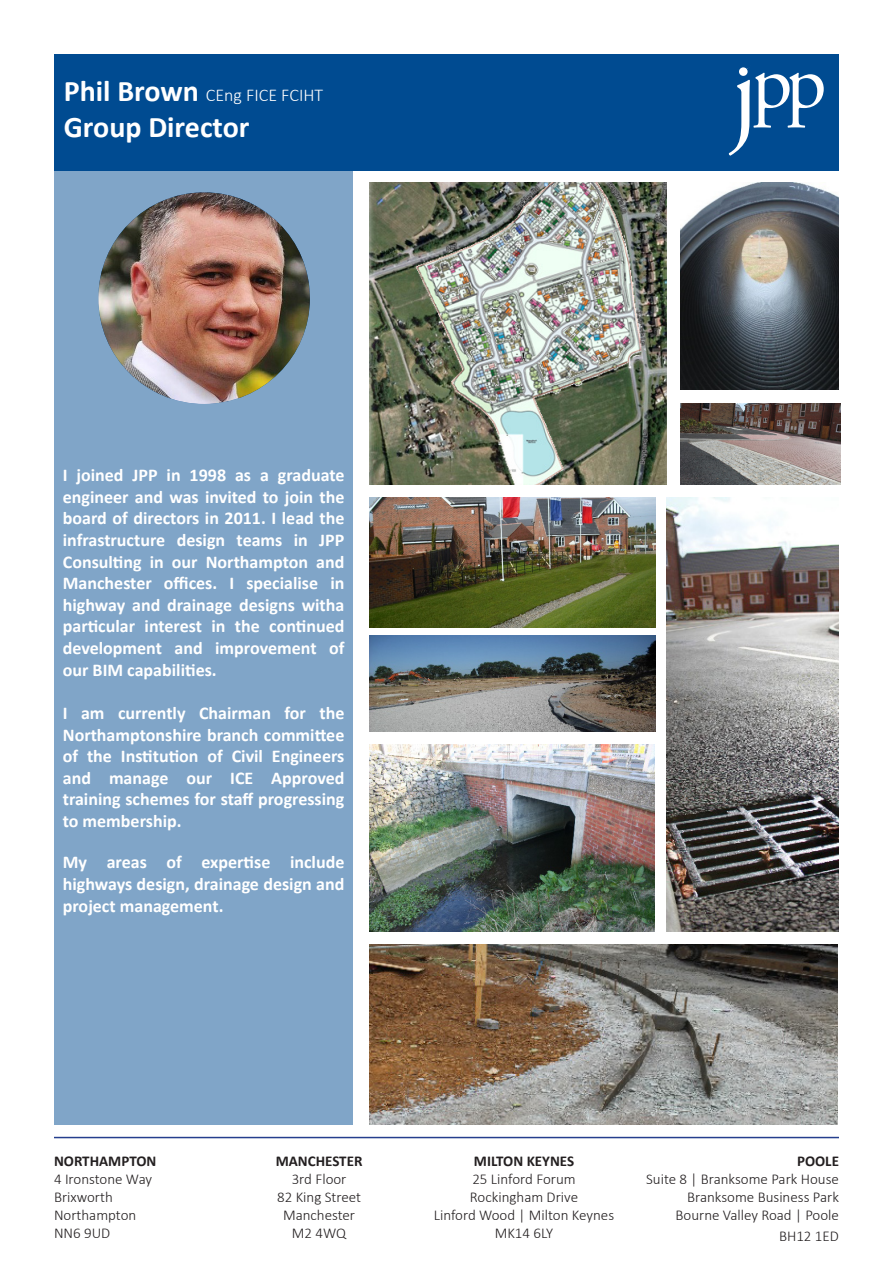
<style>
.page{position:relative;width:893px;height:1263px;background:#fff}
.page>*{position:absolute;margin:0;border:0;box-sizing:border-box;transform-origin:0 0}
.t1{font:109.65px "Adobe Garamond Pro";color:#fff}
.t2{font:80.1px "Adobe Garamond Pro";color:#fff}
.t3{font:700 30px "Calibri";color:#fff}
.t4{font:700 18px/21.6px "Calibri";color:#fff;text-align:justify}
.t5{font:300 18px "Calibri";color:#fff}
.t6{font:300 15px "Calibri";color:#231f20}
.t7{font:700 15px "Calibri";color:#231f20}
.s1{font-weight:700;font-size:30px}
</style>
<div class="page">
<div style="left:54px;top:54px;width:785px;height:116px;background:#004b91"></div>
<div style="left:54px;top:170px;width:299px;height:954px;background:#80a5c8"></div>
<hr style="left:54px;top:1137px;width:785px;height:1px;background:#253f8e">
<img style="left:98px;top:192px;width:212px;height:212px;border-radius:106px">
<div style="left:739px;top:67px;width:9px;height:9px;background:#fff;border-radius:50%"></div>
<img style="left:680px;top:404px;width:160px;height:81px">
<img style="left:680px;top:183px;width:159px;height:206px">
<img style="left:667px;top:497px;width:172px;height:434px">
<img style="left:370px;top:945px;width:468px;height:179px">
<img style="left:370px;top:183px;width:297px;height:302px">
<img style="left:370px;top:744px;width:285px;height:187px">
<img style="left:370px;top:636px;width:285px;height:95px">
<img style="left:370px;top:497px;width:285px;height:130px">
<p class="t5" style="left:64px;top:84px;width:261px"><span class="s1">Phil Brown</span> CEng FICE FCIHT</p>
<p class="t3" style="left:64px;top:106px;width:187px">Group Director</p>
<p class="t1" style="left:730px;top:26px;width:29px">j</p>
<p class="t2" style="left:752px;top:33px;width:76px">pp</p>
<p class="t4" style="left:63px;top:464px;width:283px">I joined JPP in 1998 as a graduate engineer and was invited to join the board of directors in 2011. I lead the infrastructure design teams in JPP Consulting in our Northampton and Manchester offices. I specialise in highway and drainage designs witha particular interest in the continued development and improvement of our BIM capabilities.</p>
<p class="t4" style="left:63px;top:702px;width:283px">I am currently Chairman for the Northamptonshire branch committee of the Institution of Civil Engineers and manage our ICE Approved training schemes for staff progressing to membership.</p>
<p class="t4" style="left:63px;top:851px;width:283px">My areas of expertise include highways design, drainage design and project management.</p>
<p class="t7" style="left:54px;top:1151px;width:104px">NORTHAMPTON</p>
<p class="t6" style="left:54px;top:1170px;width:100px">4 Ironstone Way</p>
<p class="t6" style="left:54px;top:1188px;width:60px">Brixworth</p>
<p class="t6" style="left:54px;top:1206px;width:84px">Northampton</p>
<p class="t6" style="left:54px;top:1224px;width:58px">NN6 9UD</p>
<p class="t7" style="left:276px;top:1151px;width:88px">MANCHESTER</p>
<p class="t6" style="left:292px;top:1170px;width:56px">3rd Floor</p>
<p class="t6" style="left:277px;top:1188px;width:86px">82 King Street</p>
<p class="t6" style="left:283px;top:1206px;width:74px">Manchester</p>
<p class="t6" style="left:292px;top:1224px;width:56px">M2 4WQ</p>
<p class="t7" style="left:474px;top:1150px;width:102px">MILTON KEYNES</p>
<p class="t6" style="left:472px;top:1170px;width:105px">25 Linford Forum</p>
<p class="t6" style="left:470px;top:1188px;width:110px">Rockingham Drive</p>
<p class="t6" style="left:434px;top:1206px;width:182px">Linford Wood | Milton Keynes</p>
<p class="t6" style="left:495px;top:1224px;width:60px">MK14 6LY</p>
<p class="t7" style="left:797px;top:1150px;width:43px">POOLE</p>
<p class="t6" style="left:646px;top:1169px;width:194px">Suite 8 | Branksome Park House</p>
<p class="t6" style="left:687px;top:1187px;width:153px">Branksome Business Park</p>
<p class="t6" style="left:675px;top:1205px;width:165px">Bourne Valley Road | Poole</p>
<p class="t6" style="left:779px;top:1227px;width:61px">BH12 1ED</p>
</div>
